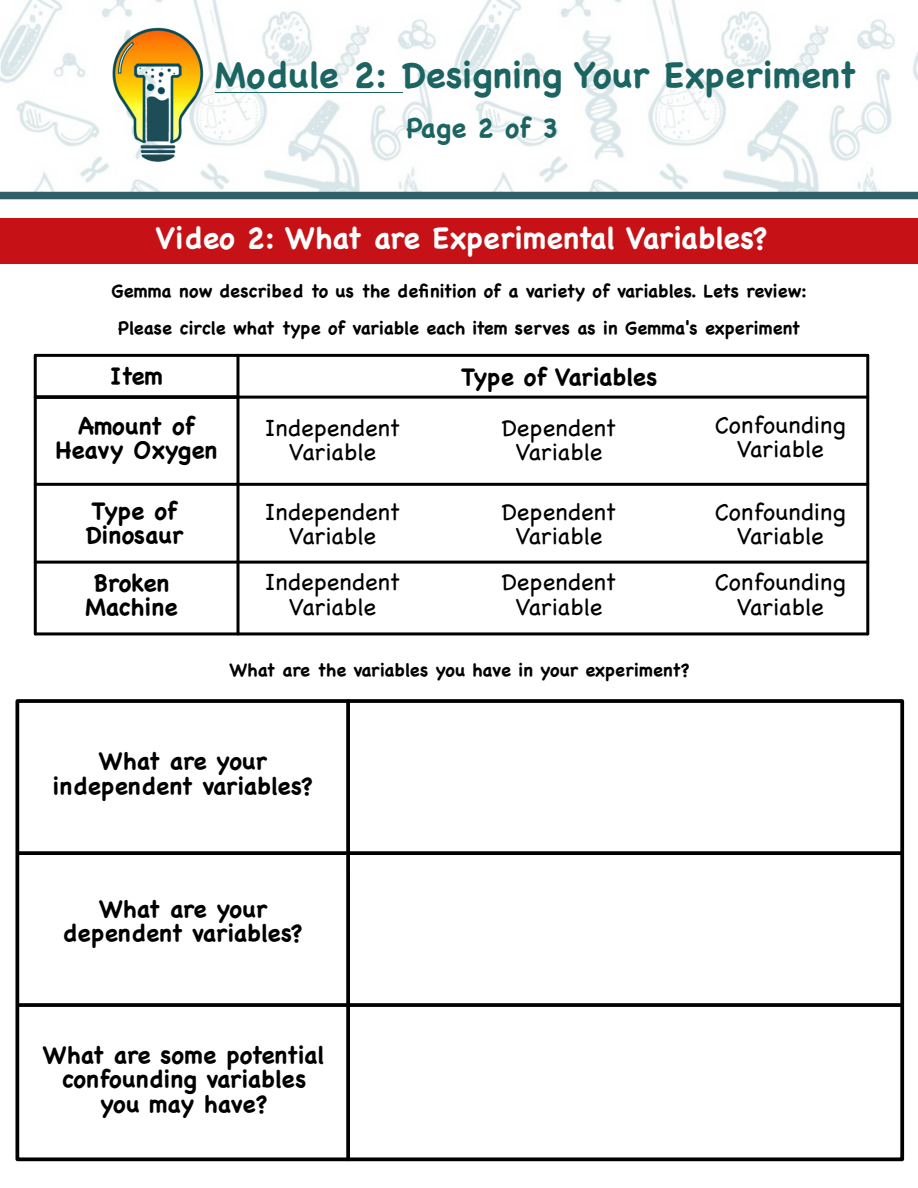
<style>
.page{position:relative;width:918px;height:1188px;background:#fff}
.page>*{position:absolute;margin:0;border:0;box-sizing:border-box;transform-origin:0 0}
.t1{font:700 36px "Chalkboard";letter-spacing:.01em;color:#1b6461}
.t2{font:700 30px "Chalkboard";color:#fff}
.t3{font:700 27px "Chalkboard";color:#1b6461}
.t4{font:700 24px/24.3px "Chalkboard";color:#000;text-align:center}
.t5{font:24px/24.3px "Chalkboard";color:#000;text-align:center}
.t6{font:700 18px/36.5px "Chalkboard";color:#000;text-align:center}
</style>
<div class="page">
<img style="left:0;top:0;width:918px;height:192px">
<img style="left:112px;top:25px;width:92px;height:141px">
<hr style="left:215px;top:92px;width:187px;height:1px;background:#1b6461">
<div style="left:0;top:192px;width:918px;height:7px;background:#306169"></div>
<div style="left:0;top:219px;width:918px;height:45px;background:#c61216"></div>
<hr style="left:35px;top:354px;width:203px;height:3px;background:#000">
<hr style="left:238px;top:354px;width:630px;height:3px;background:#000">
<hr style="left:238px;top:396px;width:630px;height:3px;background:#000">
<hr style="left:35px;top:396px;width:203px;height:3px;background:#000">
<hr style="left:35px;top:483px;width:833px;height:3px;background:#000">
<svg style="left:236px;top:356px;width:4px;height:276px"></svg>
<hr style="left:34px;top:355px;width:3px;height:279px;background:#000">
<hr style="left:866px;top:355px;width:3px;height:279px;background:#000">
<hr style="left:35px;top:561px;width:833px;height:3px;background:#000">
<hr style="left:35px;top:632px;width:833px;height:3px;background:#000">
<svg style="left:20px;top:851px;width:879px;height:4px;background:#101010"></svg>
<svg style="left:20px;top:1003px;width:879px;height:4px;background:#0f0f0f"></svg>
<div style="left:15px;top:699px;width:889px;height:462px;border:4px solid #000"></div>
<svg style="left:344px;top:699px;width:8px;height:463px"></svg>
<h1 class="t1" style="left:215px;top:52px;width:643px">Module 2: Designing Your Experiment</h1>
<p class="t3" style="left:407px;top:110px;width:154px">Page 2 of 3</p>
<p class="t2" style="left:155px;top:218px;width:614px">Video 2: What are Experimental Variables?</p>
<p class="t6" style="left:111px;top:273px;width:697px">Gemma now described to us the definition of a variety of variables. Lets review:<br>Please circle what type of variable each item serves as in Gemma's experiment</p>
<p class="t4" style="left:110px;top:363px;width:54px">Item</p>
<p class="t4" style="left:461px;top:364px;width:198px">Type of Variables</p>
<p class="t4" style="left:56px;top:413px;width:163px">Amount of<br>Heavy Oxygen</p>
<p class="t5" style="left:265px;top:416px;width:137px">Independent<br>Variable</p>
<p class="t5" style="left:502px;top:416px;width:116px">Dependent<br>Variable</p>
<p class="t5" style="left:715px;top:413px;width:132px">Confounding<br>Variable</p>
<p class="t5" style="left:265px;top:499px;width:137px">Independent<br>Variable</p>
<p class="t5" style="left:502px;top:499px;width:116px">Dependent<br>Variable</p>
<p class="t5" style="left:715px;top:499px;width:132px">Confounding<br>Variable</p>
<p class="t5" style="left:265px;top:570px;width:137px">Independent<br>Variable</p>
<p class="t5" style="left:502px;top:570px;width:116px">Dependent<br>Variable</p>
<p class="t5" style="left:715px;top:570px;width:132px">Confounding<br>Variable</p>
<p class="t4" style="left:86px;top:499px;width:99px;text-align:left">Type of<br>Dinosaur</p>
<p class="t4" style="left:85px;top:570px;width:94px">Broken<br>Machine</p>
<p class="t6" style="left:229px;top:651px;width:462px">What are the variables you have in your experiment?</p>
<p class="t4" style="left:53px;top:749px;width:261px">What are your independent variables?</p>
<p class="t4" style="left:63px;top:896px;width:241px">What are your dependent variables?</p>
<p class="t4" style="left:43px;top:1043px;width:284px">What are some potential confounding variables you may have?</p>
</div>
